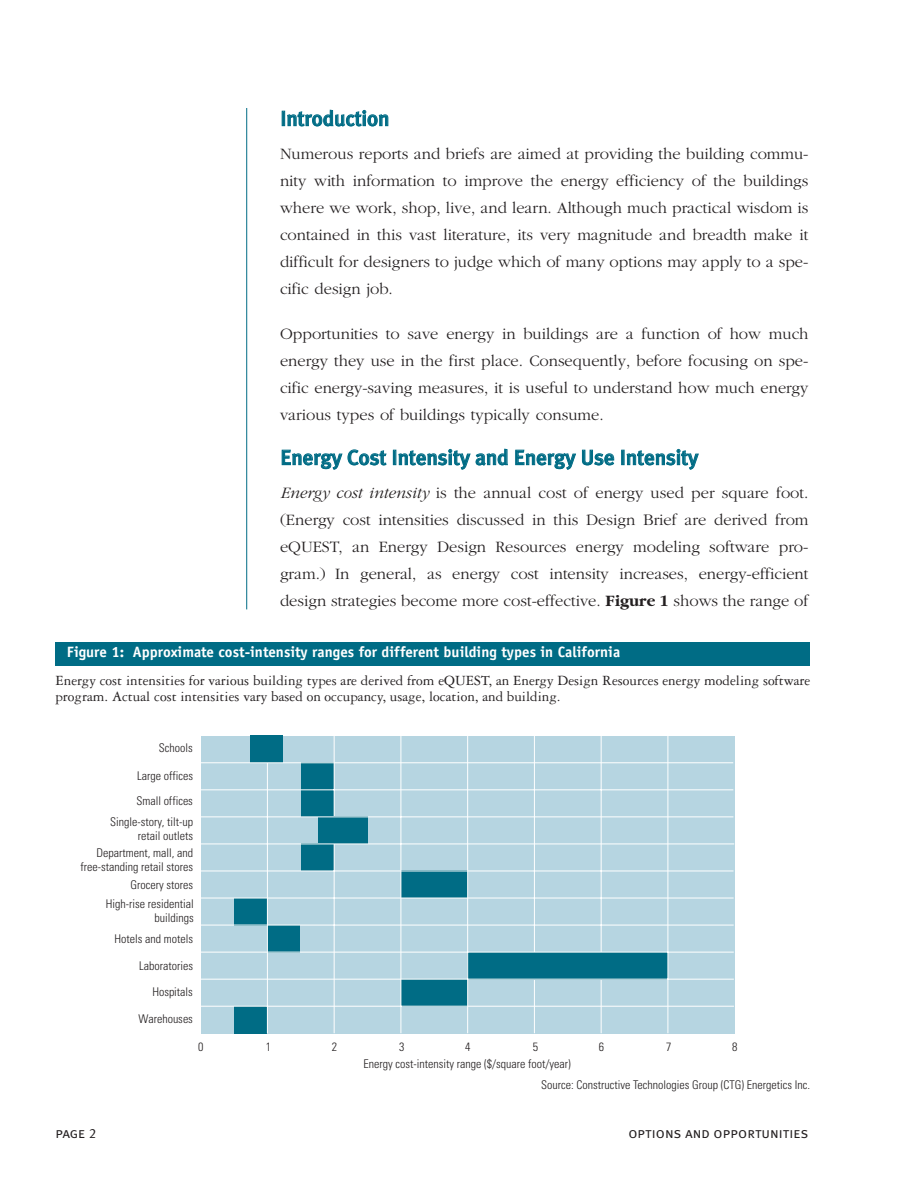
<style>
.page{position:relative;width:918px;height:1188px;background:#fff}
.page>*{position:absolute;margin:0;border:0;box-sizing:border-box;transform-origin:0 0}
.t1{font:500 21px "Meta Plus";color:#006c85}
.t2{font:300 16.5px/27px "Garamond";color:#231f20;text-align:justify}
.t3{font:15px/16.5px "Garamond Three";color:#231f20}
.t4{font:700 15px "Officina Sans";color:#fff}
.t5{font:15px "Meta Plus Normal Caps";color:#231f20}
.t6{font:300 condensed 12px/13.5px "Univers";color:#231f20;text-align:right}
.s1{font-style:italic}
.s2{font-weight:700}
.s3{font-size:13.5px}
</style>
<div class="page">
<hr style="left:246px;top:108px;width:1px;height:501px;background:#006c85">
<div style="left:56px;top:642px;width:754px;height:24px;background:#006c85"></div>
<div style="left:201px;top:736px;width:534px;height:297px;background:#b6d5e1"></div>
<div style="left:301px;top:790px;width:33px;height:27px;background:#006c85"></div>
<div style="left:301px;top:844px;width:33px;height:27px;background:#006c85"></div>
<div style="left:401px;top:871px;width:67px;height:27px;background:#006c85"></div>
<div style="left:234px;top:898px;width:33px;height:27px;background:#006c85"></div>
<div style="left:267px;top:925px;width:33px;height:27px;background:#006c85"></div>
<div style="left:234px;top:1006px;width:33px;height:27px;background:#006c85"></div>
<div style="left:301px;top:763px;width:33px;height:27px;background:#006c85"></div>
<hr style="left:334px;top:736px;width:1px;height:297px;background:#fff">
<hr style="left:534px;top:736px;width:1px;height:297px;background:#fff">
<hr style="left:601px;top:736px;width:1px;height:297px;background:#fff">
<hr style="left:199px;top:790px;width:534px;height:1px;background:#fff">
<hr style="left:199px;top:871px;width:535px;height:1px;background:#fff">
<hr style="left:200px;top:898px;width:534px;height:1px;background:#fff">
<hr style="left:200px;top:925px;width:534px;height:1px;background:#fff">
<div style="left:401px;top:979px;width:67px;height:27px;background:#006c85"></div>
<div style="left:318px;top:817px;width:50px;height:27px;background:#006c85"></div>
<hr style="left:199px;top:817px;width:534px;height:1px;background:#fff">
<hr style="left:200px;top:844px;width:534px;height:1px;background:#fff">
<hr style="left:267px;top:736px;width:1px;height:297px;background:#fff">
<hr style="left:401px;top:736px;width:1px;height:297px;background:#fff">
<hr style="left:200px;top:1006px;width:534px;height:1px;background:#fff">
<div style="left:250px;top:736px;width:33px;height:27px;background:#006c85"></div>
<hr style="left:199px;top:762px;width:534px;height:1px;background:#fff">
<div style="left:468px;top:952px;width:200px;height:27px;background:#006c85"></div>
<hr style="left:200px;top:952px;width:534px;height:1px;background:#fff">
<hr style="left:200px;top:979px;width:534px;height:1px;background:#fff">
<hr style="left:467px;top:736px;width:1px;height:297px;background:#fff">
<hr style="left:668px;top:736px;width:1px;height:297px;background:#fff">
<p class="t1" style="left:280px;top:110px;width:111px">Introduction</p>
<p class="t2" style="left:280px;top:142px;width:530px">Numerous reports and briefs are aimed at providing the building commu&shy;nity with information to improve the energy efficiency of the buildings where we work, shop, live, and learn. Although much practical wisdom is contained in this vast literature, its very magnitude and breadth make it difficult for designers to judge which of many options may apply to a spe&shy;cific design job.</p>
<p class="t2" style="left:280px;top:322px;width:530px">Opportunities to save energy in buildings are a function of how much energy they use in the first place. Consequently, before focusing on spe&shy;cific energy-saving measures, it is useful to understand how much energy various types of buildings typically consume.</p>
<p class="t1" style="left:280px;top:449px;width:419px">Energy Cost Intensity and Energy Use Intensity</p>
<p class="t2" style="left:280px;top:481px;width:530px"><span class="s1">Energy cost intensity</span> is the annual cost of energy used per square foot. (Energy cost intensities discussed in this Design Brief are derived from eQUEST, an Energy Design Resources energy modeling software pro&shy;gram.) In general, as energy cost intensity increases, energy-efficient design strategies become more cost-effective. <span class="s2">Figure 1</span> shows the range of</p>
<p class="t4" style="left:67px;top:646px;width:555px">Figure 1: Approximate cost-intensity ranges for different building types in California</p>
<p class="t3" style="left:55px;top:673px;width:756px">Energy cost intensities for various building types are derived from eQUEST, an Energy Design Resources energy modeling software program. Actual cost intensities vary based on occupancy, usage, location, and building.</p>
<p class="t6" style="left:159px;top:742px;width:35px">Schools</p>
<p class="t6" style="left:136px;top:765px;width:58px;line-height:24.9px;text-align:left">Large offices<br>Small offices</p>
<p class="t6" style="left:110px;top:816px;width:84px">Single-story, tilt-up retail outlets</p>
<p class="t6" style="left:80px;top:847px;width:114px">Department, mall, and free-standing retail stores</p>
<p class="t6" style="left:106px;top:876px;width:89px;line-height:19.6px">Grocery stores<br>High-rise residential</p>
<p class="t6" style="left:114px;top:908px;width:81px;line-height:21.6px">buildings<br>Hotels and motels</p>
<p class="t6" style="left:139px;top:954px;width:55px;line-height:26.1px">Laboratories<br>Hospitals</p>
<p class="t6" style="left:139px;top:1013px;width:56px">Warehouses</p>
<p class="t6" style="left:198px;top:1041px;width:7px">0</p>
<p class="t6" style="left:266px;top:1041px;width:7px">1</p>
<p class="t6" style="left:332px;top:1041px;width:7px">2</p>
<p class="t6" style="left:399px;top:1041px;width:7px">3</p>
<p class="t6" style="left:465px;top:1041px;width:7px">4</p>
<p class="t6" style="left:533px;top:1041px;width:7px">5</p>
<p class="t6" style="left:599px;top:1041px;width:7px">6</p>
<p class="t6" style="left:666px;top:1041px;width:7px">7</p>
<p class="t6" style="left:732px;top:1041px;width:7px">8</p>
<p class="t6" style="left:541px;top:1054px;width:270px;line-height:21.5px;text-align:left;text-indent:-177px">Energy cost-intensity range ($/square foot/year)<br>Source: Constructive Technologies Group (CTG) Energetics Inc.</p>
<p class="t5" style="left:56px;top:1124px;width:42px">page <span class="s3">2</span></p>
<p class="t5" style="left:629px;top:1124px;width:182px">options and opportunities</p>
</div>
